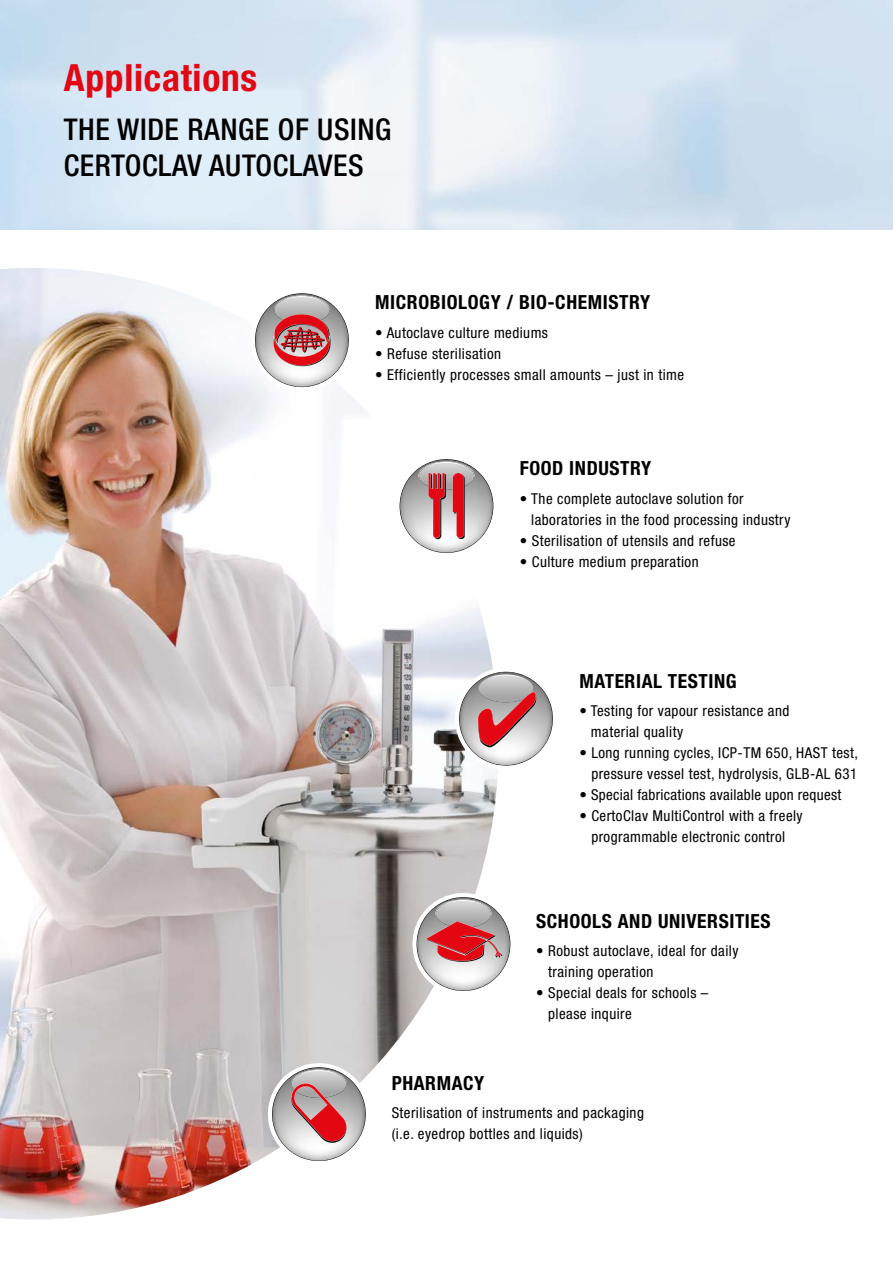
<style>
.page{position:relative;width:893px;height:1263px;background:#fff}
.page>*{position:absolute;margin:0;border:0;box-sizing:border-box;transform-origin:0 0}
.t1{font:700 condensed 37.5px "Helvetica Neue LT Pro";letter-spacing:.02em;color:#e30613}
.t2{font:500 condensed 30px/36px "Helvetica Neue LT Pro";letter-spacing:.02em;color:#000}
.t3{font:700 condensed 19.5px "Helvetica Neue LT Pro";letter-spacing:.03em;color:#000}
.t4{font:condensed 15px/21px "Helvetica Neue LT Pro";letter-spacing:.03em;color:#000}
</style>
<div class="page">
<img style="left:0;top:268px;width:498px;height:951px">
<div style="left:268px;top:1063px;width:102px;height:102px;background:#fff;border-radius:50%"></div>
<img style="left:272px;top:1068px;width:93px;height:93px">
<img style="left:291px;top:1070px;width:55px;height:12px">
<svg style="left:300px;top:1070px;width:38px;height:4px"></svg>
<svg style="left:290px;top:1082px;width:58px;height:62px;background:#c88589"></svg>
<div style="left:455px;top:668px;width:102px;height:102px;background:#fff;border-radius:50%"></div>
<img style="left:459px;top:672px;width:94px;height:93px">
<img style="left:478px;top:674px;width:56px;height:18px">
<svg style="left:487px;top:674px;width:38px;height:5px"></svg>
<svg style="left:478px;top:692px;width:58px;height:55px;background:#c87b80"></svg>
<div style="left:395px;top:455px;width:102px;height:102px;background:#fff;border-radius:50%"></div>
<img style="left:400px;top:459px;width:93px;height:93px">
<img style="left:419px;top:462px;width:55px;height:28px">
<svg style="left:427px;top:462px;width:38px;height:4px"></svg>
<svg style="left:428px;top:473px;width:37px;height:66px;background:#ca656b"></svg>
<svg style="left:412px;top:893px;width:102px;height:102px"></svg>
<img style="left:417px;top:897px;width:93px;height:93px">
<img style="left:436px;top:900px;width:55px;height:21px">
<svg style="left:444px;top:900px;width:38px;height:4px"></svg>
<svg style="left:425px;top:921px;width:77px;height:41px;background:#c75e64"></svg>
<div style="left:251px;top:289px;width:102px;height:102px;background:#fff;border-radius:50%"></div>
<img style="left:255px;top:294px;width:93px;height:93px">
<img style="left:274px;top:296px;width:55px;height:18px">
<svg style="left:283px;top:296px;width:38px;height:4px"></svg>
<svg style="left:273px;top:314px;width:57px;height:52px;background:#c35e63"></svg>
<h1 class="t1" style="left:64px;top:56px;width:195px">Applications</h1>
<h2 class="t2" style="left:64px;top:112px;width:329px">THE WIDE RANGE OF USING<br>CERTOCLAV AUTOCLAVES</h2>
<h3 class="t3" style="left:375px;top:291px;width:277px">MICROBIOLOGY / BIO-CHEMISTRY</h3>
<p class="t4" style="left:375px;top:322px;width:174px">• Autoclave culture mediums</p>
<p class="t4" style="left:375px;top:343px;width:127px">• Refuse sterilisation</p>
<p class="t4" style="left:375px;top:364px;width:310px">• Efficiently processes small amounts – just in time</p>
<h3 class="t3" style="left:520px;top:457px;width:133px">FOOD INDUSTRY</h3>
<p class="t4" style="left:531px;top:488px;width:261px;text-indent:-11px">• The complete autoclave solution for laboratories in the food processing industry</p>
<p class="t4" style="left:520px;top:530px;width:217px">• Sterilisation of utensils and refuse</p>
<p class="t4" style="left:520px;top:551px;width:180px">• Culture medium preparation</p>
<h3 class="t3" style="left:579px;top:669px;width:159px">MATERIAL TESTING</h3>
<p class="t4" style="left:591px;top:700px;width:200px;text-indent:-11px">• Testing for vapour resistance and material quality</p>
<p class="t4" style="left:579px;top:742px;width:280px;text-align:right">• Long running cycles, ICP-TM 650, HAST test, pressure vessel test, hydrolysis, GLB-AL 631</p>
<p class="t4" style="left:579px;top:784px;width:263px">• Special fabrications available upon request</p>
<p class="t4" style="left:579px;top:805px;width:225px;text-align:center">• CertoClav MultiControl with a freely programmable electronic control</p>
<h3 class="t3" style="left:536px;top:910px;width:236px">SCHOOLS AND UNIVERSITIES</h3>
<p class="t4" style="left:548px;top:940px;width:192px;text-indent:-12px">• Robust autoclave, ideal for daily training operation</p>
<p class="t4" style="left:548px;top:982px;width:162px;text-indent:-12px">• Special deals for schools – please inquire</p>
<h3 class="t3" style="left:392px;top:1071px;width:94px">PHARMACY</h3>
<p class="t4" style="left:392px;top:1102px;width:254px">Sterilisation of instruments and packaging (i.e. eyedrop bottles and liquids)</p>
</div>
